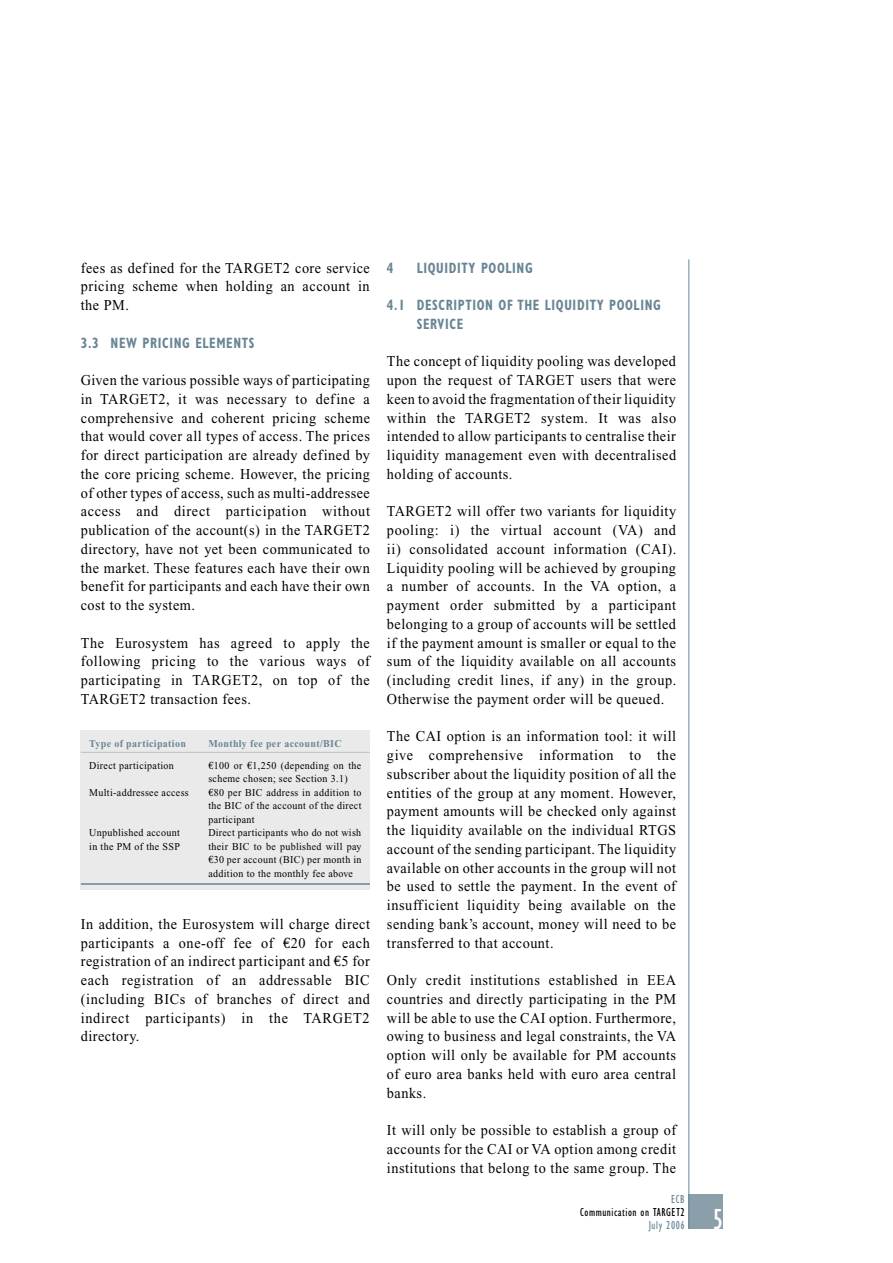
<style>
.page{position:relative;width:893px;height:1263px;background:#fff}
.page>*{position:absolute;margin:0;border:0;box-sizing:border-box;transform-origin:0 0}
.t1{font:condensed 30px "Gill Sans";color:#fff;scale:.95 1}
.Grundtext{font:15px/18.8px "Times New Roman";letter-spacing:.035em;color:#000;text-align:justify;scale:.95 1}
.Head_3{font:700 condensed 15px/18.8px "Gill Sans";letter-spacing:.05em;color:#688594;scale:.85 1}
.Head_2{font:700 condensed 15px "Gill Sans";letter-spacing:.05em;color:#688594;scale:.85 1}
.t2{font:condensed 12px "Gill Sans";letter-spacing:.05em;color:#000;scale:.95 1}
.t3{font:condensed 12px "Gill Sans";letter-spacing:.05em;color:#688594;scale:.95 1}
.Tabelle_2{font:10.5px/13.5px "Times New Roman";letter-spacing:.035em;color:#000;text-align:justify;scale:.95 1}
.Tabelle_2-2{font:700 10.5px "Times New Roman";letter-spacing:.035em;color:#688594;scale:.95 1}
.s1{font-family:"Euro Serif"}
</style>
<div class="page">
<div style="left:689px;top:1195px;width:34px;height:34px;background:#8b9fab"></div>
<hr style="left:689px;top:259px;width:1px;height:970px;background:#688594">
<div style="left:81px;top:730px;width:289px;height:160px;background:#eaeaea"></div>
<hr style="left:81px;top:752px;width:289px;height:1px;background:#b8c2c9">
<hr style="left:81px;top:883px;width:289px;height:2px;background:#688594">
<p class="Grundtext" style="left:81px;top:258px;width:306px">fees as defined for the TARGET2 core service pricing scheme when holding an account in the PM.</p>
<p class="Head_3" style="left:81px;top:333px;width:206px">3.3 NEW PRICING ELEMENTS</p>
<p class="Grundtext" style="left:81px;top:371px;width:306px">Given the various possible ways of participating in TARGET2, it was necessary to define a comprehensive and coherent pricing scheme that would cover all types of access. The prices for direct participation are already defined by the core pricing scheme. However, the pricing of other types of access, such as multi-addressee access and direct participation without publication of the account(s) in the TARGET2 directory, have not yet been communicated to the market. These features each have their own benefit for participants and each have their own cost to the system.</p>
<p class="Grundtext" style="left:81px;top:633px;width:306px">The Eurosystem has agreed to apply the following pricing to the various ways of participating in TARGET2, on top of the TARGET2 transaction fees.</p>
<p class="Tabelle_2-2" style="left:89px;top:737px;width:103px">Type of participation</p>
<p class="Tabelle_2-2" style="left:208px;top:737px;width:142px">Monthly fee per account/BIC</p>
<p class="Tabelle_2" style="left:89px;top:759px;width:91px">Direct participation</p>
<p class="Tabelle_2" style="left:208px;top:759px;width:163px"><span class="s1">€</span>100 or <span class="s1">€</span>1,250 (depending on the scheme chosen; see Section 3.1)</p>
<p class="Tabelle_2" style="left:89px;top:786px;width:106px">Multi-addressee access</p>
<p class="Tabelle_2" style="left:208px;top:786px;width:163px"><span class="s1">€</span>80 per BIC address in addition to the BIC of the account of the direct participant</p>
<p class="Tabelle_2" style="left:89px;top:826px;width:97px">Unpublished account</p>
<p class="Tabelle_2" style="left:208px;top:826px;width:162px">Direct participants who do not wish</p>
<p class="Tabelle_2" style="left:89px;top:840px;width:97px">in the PM of the SSP</p>
<p class="Tabelle_2" style="left:208px;top:840px;width:163px">their BIC to be published will pay <span class="s1">€</span>30 per account (BIC) per month in addition to the monthly fee above</p>
<p class="Grundtext" style="left:81px;top:915px;width:306px">In addition, the Eurosystem will charge direct participants a one-off fee of <span class="s1">€</span>20 for each registration of an indirect participant and <span class="s1">€</span>5 for each registration of an addressable BIC (including BICs of branches of direct and indirect participants) in the TARGET2 directory.</p>
<p class="Head_2" style="left:387px;top:259px;width:9px">4</p>
<p class="Head_2" style="left:417px;top:259px;width:138px">LIQUIDITY POOLING</p>
<p class="Head_3" style="left:417px;top:295px;width:289px;text-indent:-30px">4.1 DESCRIPTION OF THE LIQUIDITY POOLING<br>SERVICE</p>
<p class="Grundtext" style="left:387px;top:352px;width:306px">The concept of liquidity pooling was developed upon the request of TARGET users that were keen to avoid the fragmentation of their liquidity within the TARGET2 system. It was also intended to allow participants to centralise their liquidity management even with decentralised holding of accounts.</p>
<p class="Grundtext" style="left:387px;top:502px;width:306px">TARGET2 will offer two variants for liquidity pooling: i) the virtual account (VA) and ii) consolidated account information (CAI).<br>Liquidity pooling will be achieved by grouping a number of accounts. In the VA option, a payment order submitted by a participant belonging to a group of accounts will be settled if the payment amount is smaller or equal to the sum of the liquidity available on all accounts (including credit lines, if any) in the group.<br>Otherwise the payment order will be queued.</p>
<p class="Grundtext" style="left:387px;top:727px;width:306px">The CAI option is an information tool: it will give comprehensive information to the subscriber about the liquidity position of all the entities of the group at any moment. However, payment amounts will be checked only against the liquidity available on the individual RTGS account of the sending participant. The liquidity available on other accounts in the group will not be used to settle the payment. In the event of insufficient liquidity being available on the sending bank’s account, money will need to be transferred to that account.</p>
<p class="Grundtext" style="left:387px;top:971px;width:306px">Only credit institutions established in EEA countries and directly participating in the PM will be able to use the CAI option. Furthermore, owing to business and legal constraints, the VA option will only be available for PM accounts of euro area banks held with euro area central banks.</p>
<p class="Grundtext" style="left:387px;top:1121px;width:306px">It will only be possible to establish a group of accounts for the CAI or VA option among credit institutions that belong to the same group. The</p>
<p class="t3" style="left:671px;top:1193px;width:16px">ECB</p>
<p class="t2" style="left:580px;top:1205px;width:111px">Communication on TARGET2</p>
<p class="t3" style="left:649px;top:1218px;width:39px">July 2006</p>
<h1 class="t1" style="left:713px;top:1203px;width:12px">5</h1>
</div>
